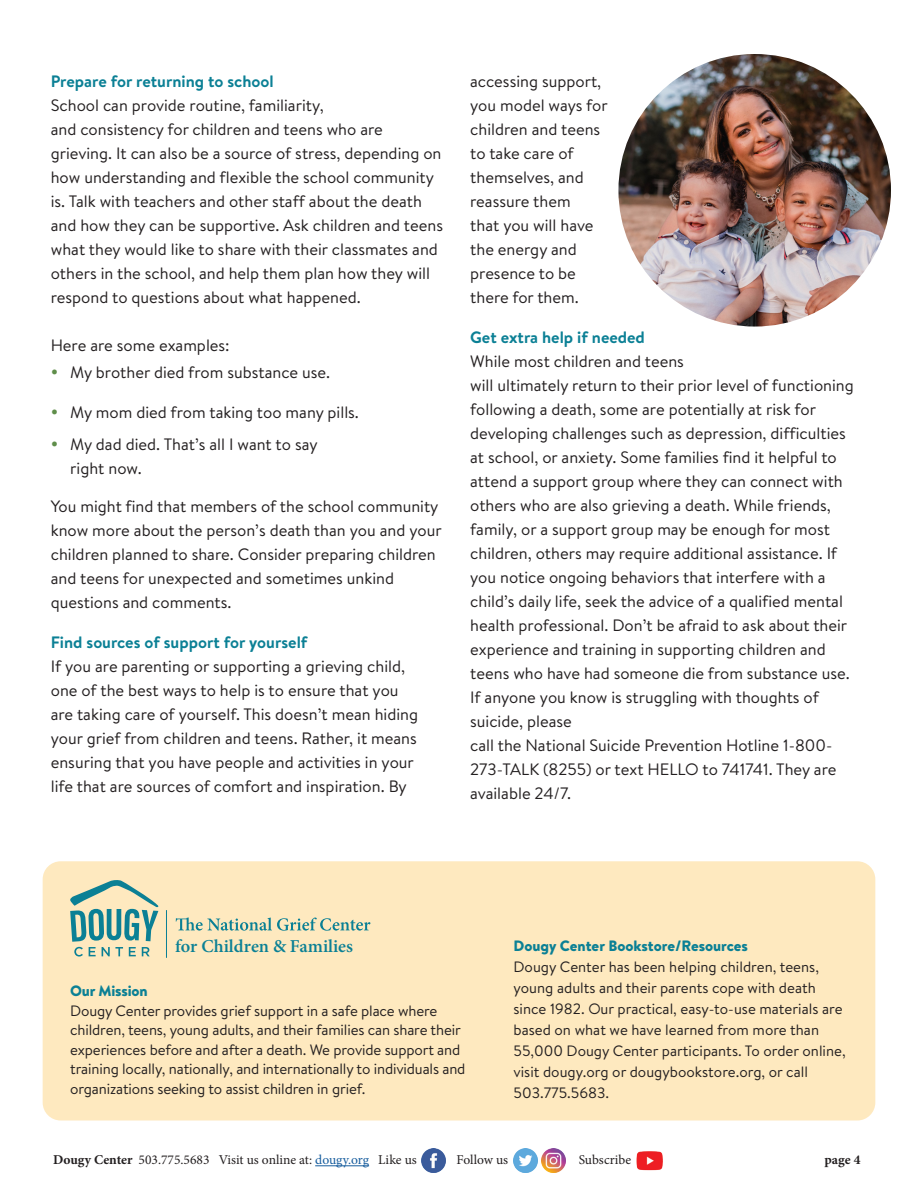
<style>
.page{position:relative;width:918px;height:1188px;background:#fff}
.page>*{position:absolute;margin:0;border:0;box-sizing:border-box;transform-origin:0 0}
.t1{font:600 18.3px "Minion Pro";color:#0b8095}
.t2{font:16.5px/24px "Brandon Text";color:#231f20}
.t3{font:15px/21px "Brandon Text";letter-spacing:-.01em;color:#231f20}
.t4{font:13.5px "Minion Pro";color:#231f20}
.t5{font:700 13.5px "Minion Pro";color:#231f20}
.s1{font-weight:700;color:#0b8095}
.s2{color:#5f8e4a}
.s3{font-weight:900;color:#0b8095}
.s4{font-weight:700;color:#fff}
.s5{font-weight:700}
.s6{color:#175d9e}
</style>
<div class="page">
<img style="left:618px;top:54px;width:273px;height:273px;border-radius:136px">
<div style="left:43px;top:861px;width:832px;height:260px;background:#fee9bf;border-radius:18px"></div>
<svg style="left:70px;top:880px;width:88px;height:77px"></svg>
<svg style="left:176px;top:917px;width:194px;height:14px"></svg>
<hr style="left:166px;top:910px;width:1px;height:48px;background:#0b8095">
<hr style="left:315px;top:1165px;width:54px;height:1px;background:#175d9e">
<img style="left:422px;top:1149px;width:23px;height:23px">
<img style="left:514px;top:1149px;width:23px;height:23px">
<img style="left:636px;top:1151px;width:27px;height:20px">
<img style="left:542px;top:1148px;width:24px;height:24px">
<p class="t2" style="left:51px;top:69px;width:394px"><span class="s1">Prepare for returning to school<br></span>School can provide routine, familiarity,<br>and consistency for children and teens who are grieving. It can also be a source of stress, depending on how understanding and flexible the school community is. Talk with teachers and other staff about the death and how they can be supportive. Ask children and teens what they would like to share with their classmates and others in the school, and help them plan how they will respond to questions about what happened.</p>
<p class="t2" style="left:51px;top:333px;width:180px">Here are some examples:</p>
<p class="t2" style="left:51px;top:360px;width:281px"><span class="s2">•</span> My brother died from substance use.</p>
<p class="t2" style="left:51px;top:400px;width:310px"><span class="s2">•</span> My mom died from taking too many pills.</p>
<p class="t2" style="left:70px;top:432px;width:249px;text-indent:-20px"><span class="s2">•</span> My dad died. That’s all I want to say right now.</p>
<p class="t2" style="left:51px;top:494px;width:392px">You might find that members of the school community know more about the person’s death than you and your children planned to share. Consider preparing children and teens for unexpected and sometimes unkind questions and comments.</p>
<p class="t2" style="left:51px;top:630px;width:369px"><span class="s1">Find sources of support for yourself<br></span>If you are parenting or supporting a grieving child, one of the best ways to help is to ensure that you are taking care of yourself. This doesn’t mean hiding your grief from children and teens. Rather, it means ensuring that you have people and activities in your life that are sources of comfort and inspiration. By</p>
<p class="t2" style="left:470px;top:69px;width:139px">accessing support, you model ways for children and teens to take care of themselves, and reassure them<br>that you will have the energy and presence to be there for them.</p>
<p class="t2" style="left:470px;top:325px;width:385px"><span class="s1">Get extra help if needed<br></span>While most children and teens<br>will ultimately return to their prior level of functioning following a death, some are potentially at risk for developing challenges such as depression, difficulties at school, or anxiety. Some families find it helpful to attend a support group where they can connect with others who are also grieving a death. While friends, family, or a support group may be enough for most children, others may require additional assistance. If you notice ongoing behaviors that interfere with a child’s daily life, seek the advice of a qualified mental health professional. Don’t be afraid to ask about their experience and training in supporting children and teens who have had someone die from substance use.<br>If anyone you know is struggling with thoughts of suicide, please<br>call the National Suicide Prevention Hotline 1-800- 273-TALK (8255) or text HELLO to 741741. They are available 24/7.</p>
<p class="t1" style="left:175px;top:934px;width:179px">for Children &amp; Families</p>
<p class="t3" style="left:70px;top:981px;width:397px;line-height:19.5px"><span class="s3">Our Mission<br></span>Dougy Center provides grief support in a safe place where children, teens, young adults, and their families can share their experiences before and after a death. We provide support and training locally, nationally, and internationally to individuals and organizations seeking to assist children in grief.</p>
<p class="t3" style="left:514px;top:934px;width:334px"><span class="s3">Dougy Center Bookstore/Resources<br></span>Dougy Center has been helping children, teens, young adults and their parents cope with death since 1982. Our practical, easy-to-use materials are based on what we have learned from more than 55,000 Dougy Center participants. To order online, visit dougy.org or dougybookstore.org, or call 503.775.5683.</p>
<p class="t4" style="left:29px;top:1151px;width:389px"><span class="s4">The</span> <span class="s5">Dougy Center</span> 503.775.5683 Visit us online at: <span class="s6">dougy.org</span> Like us</p>
<p class="t4" style="left:457px;top:1151px;width:53px">Follow us</p>
<p class="t4" style="left:579px;top:1151px;width:54px">Subscribe</p>
<p class="t5" style="left:824px;top:1151px;width:38px">page 4</p>
</div>
